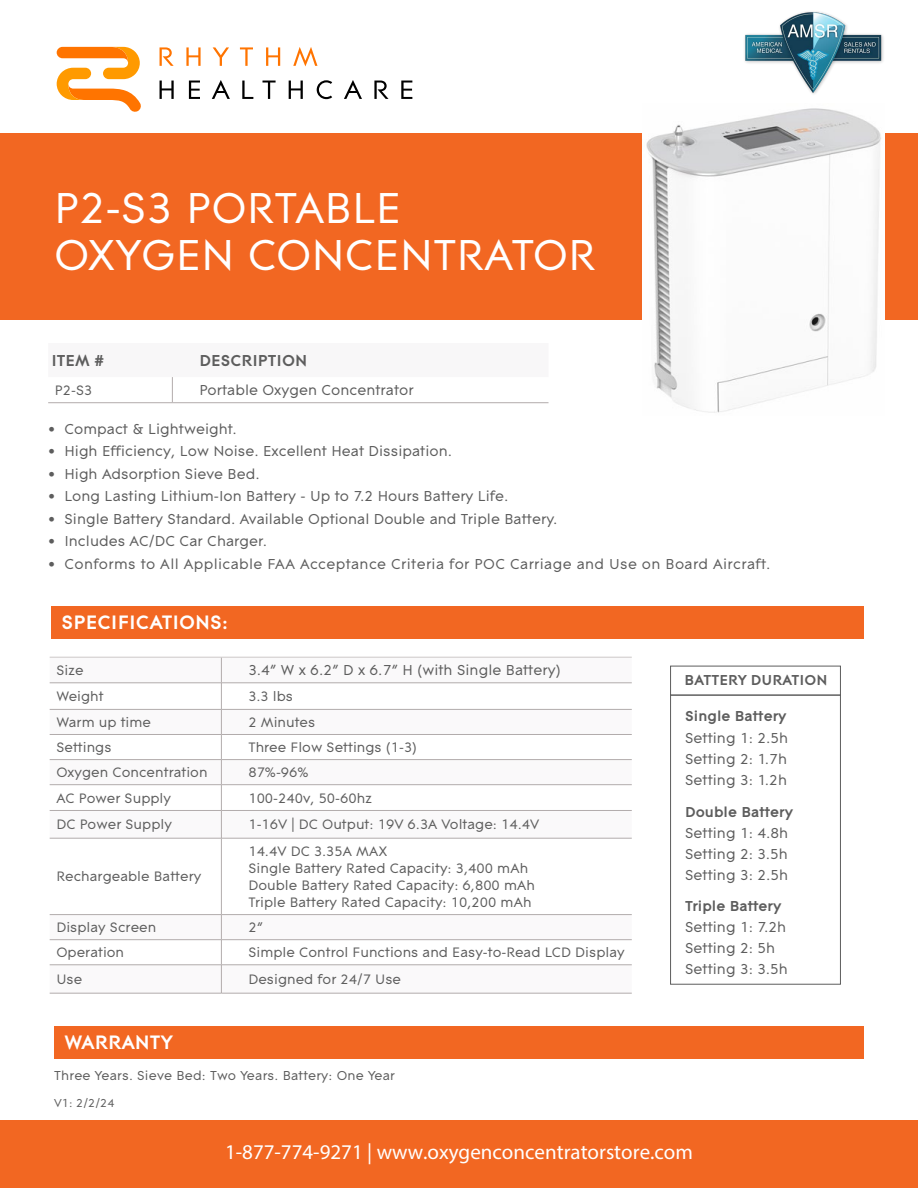
<style>
.page{position:relative;width:918px;height:1188px;background:#fff}
.page>*{position:absolute;margin:0;border:0;box-sizing:border-box;transform-origin:0 0}
.t1{font:45px/46.5px "Contax Pro 55";color:#fff}
.t2{font:21px "Myriad Pro";color:#fff}
.t3{font:700 20.25px "Contax Pro 75";color:#fff}
.t4{font:700 16.5px "Contax Pro 75";color:#5d5d5d}
.t5{font:15px/21px "Contax Pro 55";color:#5d5d5d;text-align:justify}
.t6{font:15px "Contax Pro 55";letter-spacing:.02em;color:#5d5d5d}
.t7{font:700 15px "Contax Pro 75";color:#5d5d5d}
.t8{font:14.25px/17.1px "Contax Pro 55";color:#5d5d5d}
.t9{font:13.5px "Contax Pro 55";letter-spacing:.01em;color:#5d5d5d}
.t10{font:12px "Contax Pro 55";color:#5d5d5d}
.s1{font-size:14.25px}
</style>
<div class="page">
<div style="left:0;top:134px;width:918px;height:186px;background:#f26722"></div>
<svg style="left:240px;top:47px;width:13px;height:19px"></svg>
<svg style="left:160px;top:47px;width:14px;height:19px"></svg>
<svg style="left:186px;top:47px;width:15px;height:19px"></svg>
<svg style="left:213px;top:47px;width:16px;height:19px"></svg>
<svg style="left:266px;top:47px;width:14px;height:19px"></svg>
<svg style="left:293px;top:47px;width:24px;height:19px"></svg>
<svg style="left:160px;top:81px;width:14px;height:18px"></svg>
<svg style="left:189px;top:81px;width:11px;height:18px"></svg>
<svg style="left:212px;top:80px;width:18px;height:19px"></svg>
<svg style="left:242px;top:81px;width:11px;height:18px"></svg>
<svg style="left:262px;top:81px;width:14px;height:18px"></svg>
<svg style="left:289px;top:81px;width:14px;height:18px"></svg>
<svg style="left:317px;top:80px;width:15px;height:19px"></svg>
<svg style="left:344px;top:80px;width:18px;height:19px"></svg>
<svg style="left:374px;top:81px;width:15px;height:18px"></svg>
<svg style="left:401px;top:81px;width:11px;height:18px"></svg>
<svg style="left:57px;top:47px;width:84px;height:65px"></svg>
<div style="left:0;top:1120px;width:918px;height:68px;background:#f26722"></div>
<hr style="left:48px;top:402px;width:124px;height:1px;background:#b2acac">
<hr style="left:172px;top:402px;width:377px;height:1px;background:#b2acac">
<svg style="left:50px;top:658px;width:582px;height:335px"></svg>
<hr style="left:50px;top:683px;width:171px;height:1px;background:#b2acac">
<hr style="left:221px;top:683px;width:411px;height:1px;background:#b2acac">
<hr style="left:50px;top:709px;width:171px;height:1px;background:#b2acac">
<hr style="left:221px;top:709px;width:411px;height:1px;background:#b2acac">
<hr style="left:50px;top:734px;width:171px;height:1px;background:#b2acac">
<hr style="left:221px;top:734px;width:411px;height:1px;background:#b2acac">
<hr style="left:50px;top:759px;width:171px;height:1px;background:#b2acac">
<hr style="left:221px;top:759px;width:411px;height:1px;background:#b2acac">
<hr style="left:50px;top:784px;width:171px;height:1px;background:#b2acac">
<hr style="left:221px;top:784px;width:411px;height:1px;background:#b2acac">
<hr style="left:50px;top:810px;width:171px;height:1px;background:#b2acac">
<hr style="left:221px;top:810px;width:411px;height:1px;background:#b2acac">
<svg style="left:221px;top:658px;width:1px;height:180px"></svg>
<hr style="left:50px;top:838px;width:171px;height:1px;background:#b2acac">
<hr style="left:221px;top:838px;width:411px;height:1px;background:#b2acac">
<hr style="left:221px;top:838px;width:1px;height:76px;background:#b2acac">
<hr style="left:50px;top:914px;width:171px;height:1px;background:#b2acac">
<hr style="left:221px;top:914px;width:411px;height:1px;background:#b2acac">
<hr style="left:50px;top:939px;width:171px;height:1px;background:#b2acac">
<hr style="left:221px;top:939px;width:411px;height:1px;background:#b2acac">
<hr style="left:50px;top:965px;width:171px;height:1px;background:#b2acac">
<hr style="left:221px;top:965px;width:411px;height:1px;background:#b2acac">
<svg style="left:221px;top:915px;width:1px;height:78px"></svg>
<hr style="left:50px;top:993px;width:171px;height:1px;background:#b2acac">
<hr style="left:221px;top:993px;width:411px;height:1px;background:#b2acac">
<hr style="left:50px;top:657px;width:171px;height:1px;background:#ccc8c8">
<hr style="left:221px;top:657px;width:411px;height:1px;background:#ccc8c8">
<div style="left:51px;top:606px;width:813px;height:33px;background:#f26722"></div>
<div style="left:54px;top:1026px;width:810px;height:33px;background:#f26722"></div>
<div style="left:670px;top:695px;width:171px;height:290px;border:1px solid #5d5d5d"></div>
<div style="left:670px;top:666px;width:171px;height:30px;border:1px solid #5d5d5d"></div>
<img style="left:643px;top:108px;width:242px;height:305px">
<img style="left:744px;top:11px;width:140px;height:83px">
<h1 class="t1" style="left:54px;top:184px;width:543px">P2-S3 PORTABLE<br>OXYGEN CONCENTRATOR</h1>
<p class="t4" style="left:51px;top:350px;width:54px">ITEM #</p>
<p class="t4" style="left:199px;top:350px;width:109px">DESCRIPTION</p>
<p class="t8" style="left:55px;top:381px;width:39px">P2-S3</p>
<p class="t5" style="left:199px;top:379px;width:216px">Portable Oxygen Concentrator</p>
<p class="t5" style="left:48px;top:418px;width:190px"><span class="s1">•</span> Compact &amp; Lightweight.</p>
<p class="t5" style="left:48px;top:440px;width:405px"><span class="s1">•</span> High Efficiency, Low Noise. Excellent Heat Dissipation.</p>
<p class="t5" style="left:48px;top:463px;width:213px"><span class="s1">•</span> High Adsorption Sieve Bed.</p>
<p class="t5" style="left:48px;top:485px;width:462px"><span class="s1">•</span> Long Lasting Lithium-Ion Battery - Up to 7.2 Hours Battery Life.</p>
<p class="t5" style="left:48px;top:508px;width:511px"><span class="s1">•</span> Single Battery Standard. Available Optional Double and Triple Battery.</p>
<p class="t5" style="left:48px;top:530px;width:221px"><span class="s1">•</span> Includes AC/DC Car Charger.</p>
<p class="t6" style="left:48px;top:555px;width:724px"><span class="s1">•</span> Conforms to All Applicable FAA Acceptance Criteria for POC Carriage and Use on Board Aircraft.</p>
<h3 class="t3" style="left:62px;top:609px;width:168px">SPECIFICATIONS:</h3>
<p class="t8" style="left:56px;top:661px;width:29px">Size</p>
<p class="t5" style="left:248px;top:659px;width:314px">3.4” W x 6.2” D x 6.7” H (with Single Battery)</p>
<p class="t8" style="left:56px;top:687px;width:49px">Weight</p>
<p class="t8" style="left:248px;top:687px;width:46px">3.3 lbs</p>
<p class="t8" style="left:56px;top:713px;width:96px">Warm up time</p>
<p class="t8" style="left:248px;top:713px;width:68px">2 Minutes</p>
<p class="t8" style="left:56px;top:738px;width:57px">Settings</p>
<p class="t8" style="left:248px;top:738px;width:170px">Three Flow Settings (1-3)</p>
<p class="t8" style="left:56px;top:763px;width:153px">Oxygen Concentration</p>
<p class="t8" style="left:248px;top:763px;width:62px">87%-96%</p>
<p class="t8" style="left:56px;top:789px;width:116px">AC Power Supply</p>
<p class="t8" style="left:248px;top:789px;width:125px">100-240v, 50-60hz</p>
<p class="t8" style="left:56px;top:816px;width:117px">DC Power Supply</p>
<p class="t8" style="left:248px;top:816px;width:292px">1-16V | DC Output: 19V 6.3A Voltage: 14.4V</p>
<p class="t8" style="left:56px;top:868px;width:146px">Rechargeable Battery</p>
<p class="t8" style="left:248px;top:842px;width:288px">14.4V DC 3.35A MAX<br>Single Battery Rated Capacity: 3,400 mAh Double Battery Rated Capacity: 6,800 mAh Triple Battery Rated Capacity: 10,200 mAh</p>
<p class="t8" style="left:56px;top:918px;width:101px">Display Screen</p>
<p class="t8" style="left:248px;top:918px;width:16px">2”</p>
<p class="t8" style="left:56px;top:944px;width:69px">Operation</p>
<p class="t8" style="left:248px;top:944px;width:378px">Simple Control Functions and Easy-to-Read LCD Display</p>
<p class="t8" style="left:56px;top:970px;width:27px">Use</p>
<p class="t8" style="left:248px;top:970px;width:154px">Designed for 24/7 Use</p>
<h3 class="t3" style="left:64px;top:1029px;width:110px">WARRANTY</h3>
<p class="t9" style="left:54px;top:1068px;width:342px">Three Years. Sieve Bed: Two Years. Battery: One Year</p>
<p class="t10" style="left:54px;top:1096px;width:62px">V1: 2/2/24</p>
<p class="t7" style="left:685px;top:671px;width:144px">BATTERY DURATION</p>
<p class="t7" style="left:685px;top:706px;width:103px">Single Battery</p>
<p class="t5" style="left:685px;top:727px;width:105px">Setting 1: 2.5h Setting 2: 1.7h Setting 3: 1.2h</p>
<p class="t7" style="left:685px;top:802px;width:110px">Double Battery</p>
<p class="t5" style="left:685px;top:822px;width:105px">Setting 1: 4.8h Setting 2: 3.5h Setting 3: 2.5h</p>
<p class="t7" style="left:685px;top:897px;width:98px">Triple Battery</p>
<p class="t5" style="left:685px;top:916px;width:104px;text-align:left">Setting 1: 7.2h<br>Setting 2: 5h<br>Setting 3: 3.5h</p>
<h2 class="t2" style="left:225px;top:1139px;width:469px">1-877-774-9271 | www.oxygenconcentratorstore.com</h2>
</div>
